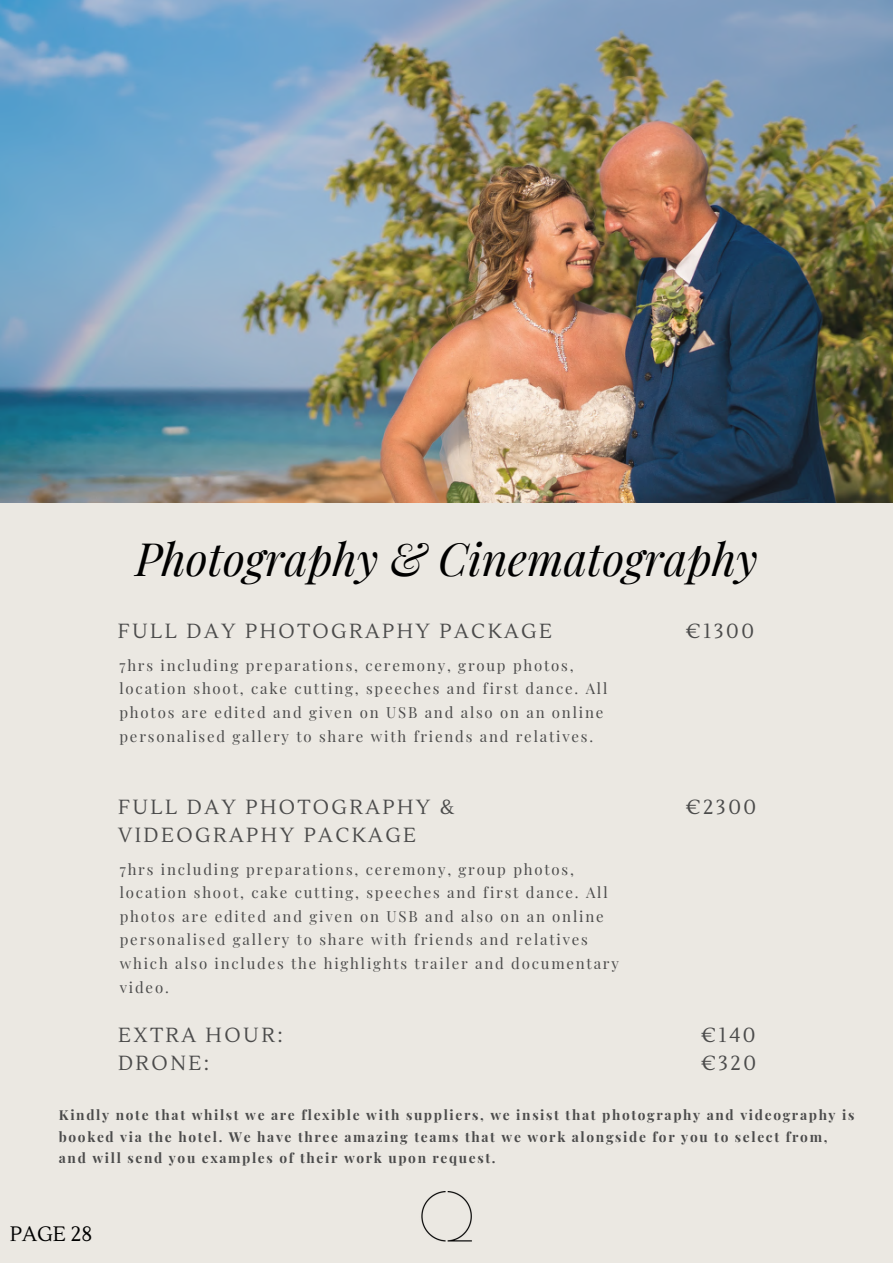
<style>
.page{position:relative;width:893px;height:1263px;background:#ebe8e2}
.page>*{position:absolute;margin:0;border:0;box-sizing:border-box;transform-origin:0 0}
.t1{font:italic 45px "Playfair Display";color:#000}
.t2{font:20.85px "Lustria";color:#000}
.t3{font:20.4px/28.1px "Lustria";letter-spacing:.12em;color:#4b4b4b}
.t4{font:15px/23.6px "Playfair Display";letter-spacing:.12em;color:#4b4b4b}
.t5{font:700 13.73px/21.6px "Playfair Display";letter-spacing:.12em;color:#4b4b4b}
</style>
<div class="page">
<img style="left:0;top:0;width:893px;height:502px">
<img style="left:421px;top:1191px;width:51px;height:51px">
<h1 class="t1" style="left:135px;top:527px;width:624px">Photography &amp; Cinematography</h1>
<h3 class="t3" style="left:118px;top:618px;width:436px">FULL DAY PHOTOGRAPHY PACKAGE</h3>
<p class="t4" style="left:119px;top:653px;width:489px">7hrs including preparations, ceremony, group photos, location shoot, cake cutting, speeches and first dance. All photos are edited and given on USB and also on an online personalised gallery to share with friends and relatives.</p>
<h3 class="t3" style="left:685px;top:618px;width:70px">€1300</h3>
<h3 class="t3" style="left:118px;top:793px;width:338px">FULL DAY PHOTOGRAPHY &amp;<br>VIDEOGRAPHY PACKAGE</h3>
<p class="t4" style="left:120px;top:856px;width:500px">7hrs including preparations, ceremony, group photos, location shoot, cake cutting, speeches and first dance. All photos are edited and given on USB and also on an online personalised gallery to share with friends and relatives which also includes the highlights trailer and documentary video.</p>
<h3 class="t3" style="left:118px;top:1021px;width:166px">EXTRA HOUR:<br>DRONE:</h3>
<p class="t5" style="left:59px;top:1103px;width:797px">Kindly note that whilst we are flexible with suppliers, we insist that photography and videography is booked via the hotel. We have three amazing teams that we work alongside for you to select from, and will send you examples of their work upon request.</p>
<h3 class="t3" style="left:685px;top:793px;width:72px">€2300</h3>
<h3 class="t3" style="left:701px;top:1021px;width:57px">€140 €320</h3>
<h2 class="t2" style="left:10px;top:1221px;width:84px">PAGE 28</h2>
</div>
